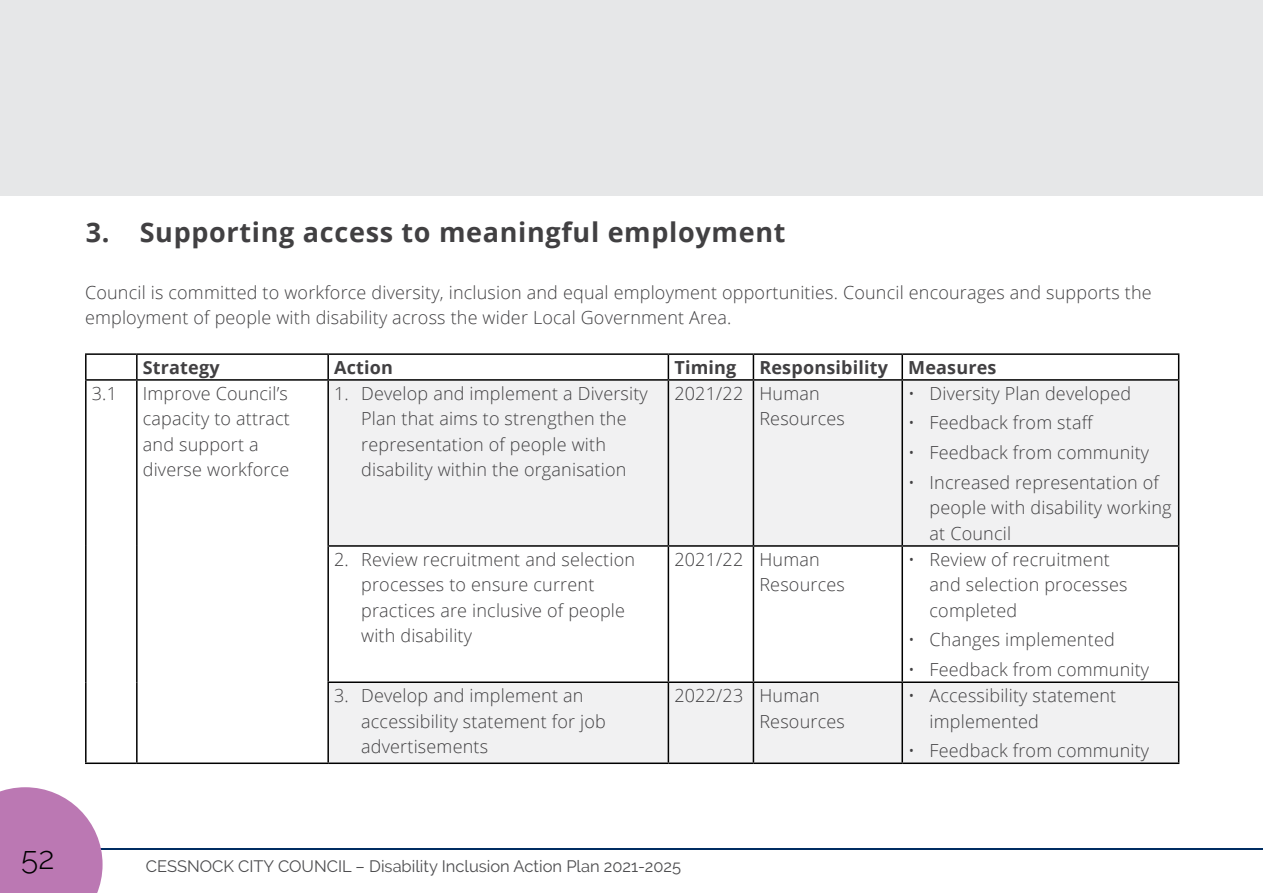
<style>
.page{position:relative;width:1263px;height:893px;background:#fff}
.page>*{position:absolute;margin:0;border:0;box-sizing:border-box;transform-origin:0 0}
.t1{font:300 31.5px "Raleway";color:#000}
.t2{font:700 27px "Open Sans";letter-spacing:.025em;color:#414042}
.Body_Text{font:300 18px/25.5px "Open Sans";letter-spacing:.01em;color:#414042}
.Body_Text-2{font:700 18px "Open Sans";letter-spacing:.01em;color:#414042}
.t3{font:16.5px "Raleway";color:#4d4d4f}
</style>
<div class="page">
<div style="left:0;top:0;width:1263px;height:196px;background:#e6e7e8"></div>
<svg style="left:329px;top:381px;width:849px;height:381px;fill:#f1f1f2"></svg>
<hr style="left:85px;top:353px;width:52px;height:2px;background:#000">
<hr style="left:85px;top:355px;width:2px;height:24px;background:#000">
<hr style="left:137px;top:353px;width:191px;height:2px;background:#000">
<hr style="left:136px;top:355px;width:2px;height:24px;background:#000">
<hr style="left:328px;top:353px;width:340px;height:2px;background:#000">
<hr style="left:327px;top:355px;width:2px;height:24px;background:#000">
<hr style="left:668px;top:353px;width:85px;height:2px;background:#000">
<svg style="left:668px;top:355px;width:1px;height:24px"></svg>
<hr style="left:753px;top:353px;width:149px;height:2px;background:#000">
<svg style="left:753px;top:355px;width:1px;height:24px"></svg>
<hr style="left:902px;top:353px;width:277px;height:2px;background:#000">
<hr style="left:901px;top:355px;width:2px;height:24px;background:#000">
<svg style="left:1178px;top:355px;width:1px;height:24px"></svg>
<hr style="left:85px;top:379px;width:52px;height:2px;background:#000">
<hr style="left:85px;top:381px;width:2px;height:165px;background:#000">
<hr style="left:137px;top:379px;width:191px;height:2px;background:#000">
<hr style="left:136px;top:381px;width:2px;height:165px;background:#000">
<hr style="left:328px;top:379px;width:340px;height:2px;background:#000">
<hr style="left:327px;top:381px;width:2px;height:164px;background:#000">
<hr style="left:668px;top:379px;width:85px;height:2px;background:#000">
<hr style="left:668px;top:381px;width:1px;height:164px;background:#000">
<hr style="left:753px;top:379px;width:149px;height:2px;background:#000">
<hr style="left:753px;top:381px;width:1px;height:164px;background:#000">
<hr style="left:902px;top:379px;width:277px;height:2px;background:#000">
<hr style="left:901px;top:381px;width:2px;height:164px;background:#000">
<hr style="left:1178px;top:381px;width:1px;height:164px;background:#000">
<hr style="left:85px;top:546px;width:2px;height:136px;background:#000">
<hr style="left:136px;top:546px;width:2px;height:136px;background:#000">
<hr style="left:327px;top:545px;width:341px;height:2px;background:#000">
<hr style="left:327px;top:547px;width:2px;height:134px;background:#000">
<hr style="left:668px;top:545px;width:85px;height:2px;background:#000">
<hr style="left:668px;top:547px;width:1px;height:134px;background:#000">
<hr style="left:753px;top:545px;width:149px;height:2px;background:#000">
<hr style="left:753px;top:547px;width:1px;height:134px;background:#000">
<hr style="left:902px;top:545px;width:277px;height:2px;background:#000">
<hr style="left:901px;top:547px;width:2px;height:134px;background:#000">
<hr style="left:1178px;top:547px;width:1px;height:134px;background:#000">
<hr style="left:85px;top:682px;width:2px;height:80px;background:#000">
<hr style="left:136px;top:682px;width:2px;height:80px;background:#000">
<hr style="left:327px;top:681px;width:341px;height:2px;background:#000">
<hr style="left:327px;top:683px;width:2px;height:79px;background:#000">
<hr style="left:668px;top:681px;width:85px;height:2px;background:#000">
<hr style="left:668px;top:683px;width:1px;height:79px;background:#000">
<hr style="left:753px;top:681px;width:149px;height:2px;background:#000">
<hr style="left:753px;top:683px;width:1px;height:79px;background:#000">
<hr style="left:902px;top:681px;width:277px;height:2px;background:#000">
<hr style="left:901px;top:683px;width:2px;height:79px;background:#000">
<hr style="left:1178px;top:683px;width:1px;height:79px;background:#000">
<hr style="left:85px;top:762px;width:52px;height:2px;background:#000">
<hr style="left:137px;top:762px;width:191px;height:2px;background:#000">
<hr style="left:328px;top:762px;width:340px;height:2px;background:#000">
<hr style="left:668px;top:762px;width:85px;height:2px;background:#000">
<hr style="left:753px;top:762px;width:149px;height:2px;background:#000">
<hr style="left:902px;top:762px;width:277px;height:2px;background:#000">
<hr style="left:53px;top:848px;width:1210px;height:2px;background:#002d62">
<svg style="left:0;top:787px;width:103px;height:106px;background:#c389bc"></svg>
<p class="t2" style="left:86px;top:213px;width:701px">3. Supporting access to meaningful employment</p>
<p class="Body_Text" style="left:85px;top:279px;width:1068px">Council is committed to workforce diversity, inclusion and equal employment opportunities. Council encourages and supports the employment of people with disability across the wider Local Government Area.</p>
<p class="Body_Text-2" style="left:143px;top:355px;width:78px">Strategy</p>
<p class="Body_Text-2" style="left:334px;top:355px;width:60px">Action</p>
<p class="Body_Text-2" style="left:674px;top:355px;width:63px">Timing</p>
<p class="Body_Text-2" style="left:759px;top:355px;width:130px">Responsibility</p>
<p class="Body_Text-2" style="left:908px;top:355px;width:90px">Measures</p>
<p class="Body_Text" style="left:92px;top:380px;width:27px">3.1</p>
<p class="Body_Text" style="left:143px;top:380px;width:149px">Improve Council’s capacity to attract and support a diverse workforce</p>
<p class="Body_Text" style="left:361px;top:380px;width:288px;text-indent:-27px">1. Develop and implement a Diversity Plan that aims to strengthen the representation of people with disability within the organisation</p>
<p class="Body_Text" style="left:674px;top:380px;width:70px">2021/22</p>
<p class="Body_Text" style="left:759px;top:380px;width:87px">Human<br>Resources</p>
<p class="Body_Text" style="left:908px;top:380px;width:224px">• Diversity Plan developed</p>
<p class="Body_Text" style="left:908px;top:410px;width:187px">• Feedback from staff</p>
<p class="Body_Text" style="left:908px;top:439px;width:242px">• Feedback from community</p>
<p class="Body_Text" style="left:929px;top:469px;width:244px;text-indent:-21px">• Increased representation of people with disability working at Council</p>
<p class="Body_Text" style="left:361px;top:546px;width:275px;text-indent:-27px">2. Review recruitment and selection processes to ensure current practices are inclusive of people with disability</p>
<p class="Body_Text" style="left:674px;top:546px;width:70px">2021/22</p>
<p class="Body_Text" style="left:759px;top:546px;width:87px">Human<br>Resources</p>
<p class="Body_Text" style="left:929px;top:546px;width:199px;text-indent:-21px">• Review of recruitment and selection processes completed</p>
<p class="Body_Text" style="left:908px;top:627px;width:208px">• Changes implemented</p>
<p class="Body_Text" style="left:908px;top:656px;width:242px">• Feedback from community</p>
<p class="Body_Text" style="left:361px;top:682px;width:246px;text-indent:-27px">3. Develop and implement an accessibility statement for job advertisements</p>
<p class="Body_Text" style="left:674px;top:682px;width:70px">2022/23</p>
<p class="Body_Text" style="left:759px;top:682px;width:87px">Human<br>Resources</p>
<p class="Body_Text" style="left:929px;top:682px;width:188px;text-indent:-21px">• Accessibility statement implemented</p>
<p class="Body_Text" style="left:908px;top:737px;width:242px">• Feedback from community</p>
<h1 class="t1" style="left:21px;top:839px;width:35px">52</h1>
<p class="t3" style="left:146px;top:857px;width:537px">CESSNOCK CITY COUNCIL – Disability Inclusion Action Plan 2021-2025</p>
</div>
